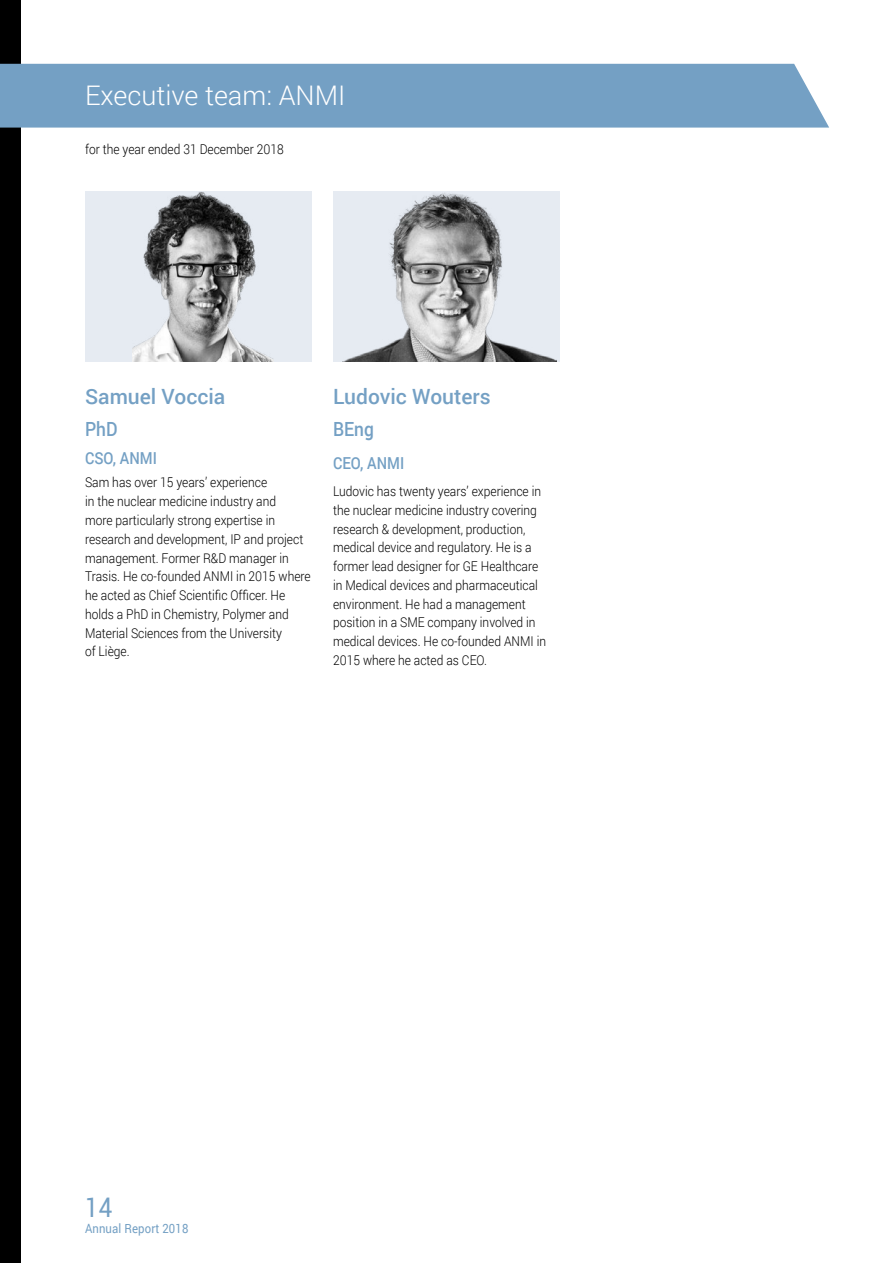
<style>
.page{position:relative;width:893px;height:1263px;background:#fff}
.page>*{position:absolute;margin:0;border:0;box-sizing:border-box;transform-origin:0 0}
.t1{font:300 27px "Roboto";color:#fff}
.t2{font:27px "Roboto";color:#74a0c4;scale:.89 1}
.t3{font:500 21px "Roboto";color:#74a0c4}
.t4{font:500 19.5px "Roboto";color:#74a0c4;scale:.89 1}
.t5{font:500 16.5px "Roboto";color:#74a0c4;scale:.89 1}
.t6{font:300 13.5px/18.8px "Roboto";color:#000;scale:.89 1}
.t7{font:12.75px "Roboto";letter-spacing:.01em;color:#74a0c4;scale:.89 1}
</style>
<div class="page">
<div style="left:0;top:0;width:21px;height:1263px;background:#000"></div>
<div style="left:85px;top:191px;width:227px;height:170px;background:#e6ebf2"></div>
<img style="left:133px;top:192px;width:140px;height:169px">
<div style="left:333px;top:191px;width:227px;height:170px;background:#e6ebf2"></div>
<img style="left:344px;top:193px;width:213px;height:168px">
<div style="left:0;top:64px;width:829px;height:64px;background:#74a0c4"></div>
<h1 class="t1" style="left:85px;top:77px;width:262px">Executive team: ANMI</h1>
<p class="t6" style="left:85px;top:140px;width:225px">for the year ended 31 December 2018</p>
<h2 class="t3" style="left:85px;top:382px;width:142px">Samuel Voccia</h2>
<h3 class="t4" style="left:85px;top:416px;width:38px">PhD</h3>
<p class="t5" style="left:85px;top:447px;width:82px">CSO, ANMI</p>
<p class="t6" style="left:85px;top:473px;width:255px">Sam has over 15 years’ experience<br>in the nuclear medicine industry and<br>more particularly strong expertise in research and development, IP and project management. Former R&amp;D manager in Trasis. He co‑founded ANMI in 2015 where he acted as Chief Scientific Officer. He holds a PhD in Chemistry, Polymer and Material Sciences from the University<br>of Liège.</p>
<h2 class="t3" style="left:333px;top:382px;width:159px">Ludovic Wouters</h2>
<h3 class="t4" style="left:333px;top:416px;width:47px">BEng</h3>
<p class="t5" style="left:333px;top:451px;width:81px">CEO, ANMI</p>
<p class="t6" style="left:333px;top:481px;width:241px">Ludovic has twenty years’ experience in the nuclear medicine industry covering research &amp; development, production, medical device and regulatory. He is a former lead designer for GE Healthcare in Medical devices and pharmaceutical environment. He had a management position in a SME company involved in medical devices. He co-founded ANMI in 2015 where he acted as CEO.</p>
<h1 class="t2" style="left:85px;top:1188px;width:32px">14</h1>
<p class="t7" style="left:85px;top:1220px;width:118px">Annual Report 2018</p>
</div>
